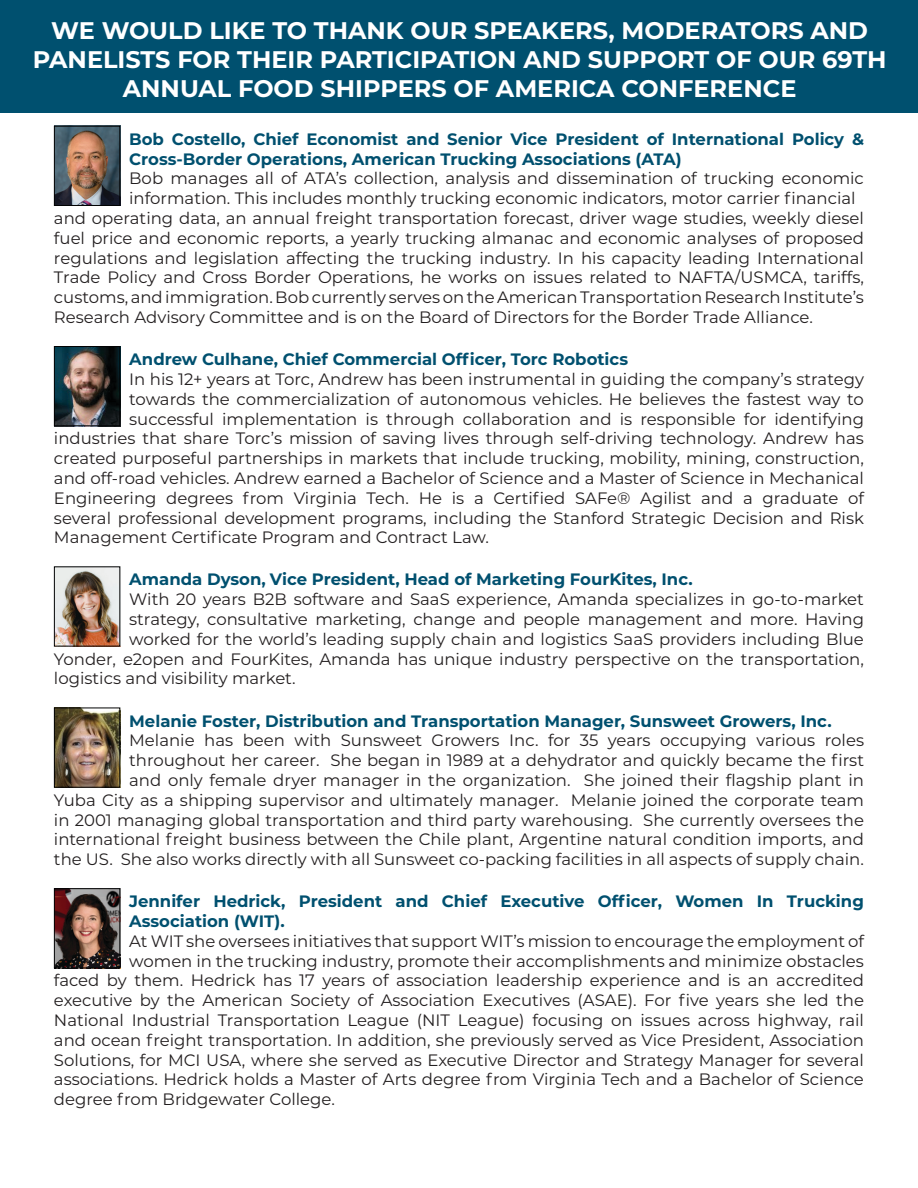
<style>
.page{position:relative;width:918px;height:1188px;background:#fff}
.page>*{position:absolute;margin:0;border:0;box-sizing:border-box;transform-origin:0 0}
.t1{font:700 24px/28.8px "Montserrat";color:#fff;text-align:center}
.t2{font:16.5px/19.8px "Montserrat";color:#231f20;text-align:right}
.t3{font:700 16.5px/19.8px "Montserrat";color:#00506f}
</style>
<div class="page">
<div style="left:0;top:0;width:918px;height:112px;background:#00506f"></div>
<img style="left:56px;top:128px;width:62px;height:76px">
<div style="left:54px;top:126px;width:66px;height:80px;border:1px solid #020304"></div>
<img style="left:56px;top:348px;width:62px;height:76px">
<div style="left:54px;top:346px;width:66px;height:80px;border:1px solid #020304"></div>
<img style="left:54px;top:568px;width:66px;height:79px">
<img style="left:56px;top:710px;width:62px;height:76px">
<div style="left:54px;top:708px;width:66px;height:80px;border:1px solid #020304"></div>
<img style="left:56px;top:890px;width:62px;height:76px">
<div style="left:54px;top:888px;width:66px;height:80px;border:1px solid #020304"></div>
<h1 class="t1" style="left:33px;top:15px;width:855px">WE WOULD LIKE TO THANK OUR SPEAKERS, MODERATORS AND<br>PANELISTS FOR THEIR PARTICIPATION AND SUPPORT OF OUR 69TH<br>ANNUAL FOOD SHIPPERS OF AMERICA CONFERENCE</h1>
<p class="t3" style="left:129px;top:128px;width:736px">Bob Costello, Chief Economist and Senior Vice President of International Policy &amp;<br>Cross-Border Operations, American Trucking Associations (ATA)</p>
<p class="t2" style="left:129px;top:168px;width:736px">Bob manages all of ATA’s collection, analysis and dissemination of trucking economic</p>
<p class="t2" style="left:129px;top:188px;width:728px">information. This includes monthly trucking economic indicators, motor carrier financial</p>
<p class="t2" style="left:54px;top:208px;width:812px">and operating data, an annual freight transportation forecast, driver wage studies, weekly diesel</p>
<p class="t2" style="left:54px;top:228px;width:811px">fuel price and economic reports, a yearly trucking almanac and economic analyses of proposed</p>
<p class="t2" style="left:54px;top:247px;width:812px">regulations and legislation affecting the trucking industry. In his capacity leading International</p>
<p class="t2" style="left:54px;top:267px;width:811px">Trade Policy and Cross Border Operations, he works on issues related to NAFTA/USMCA, tariffs,</p>
<p class="t2" style="left:54px;top:287px;width:812px">customs, and immigration. Bob currently serves on the American Transportation Research Institute’s</p>
<p class="t2" style="left:54px;top:307px;width:761px">Research Advisory Committee and is on the Board of Directors for the Border Trade Alliance.</p>
<p class="t3" style="left:129px;top:349px;width:500px">Andrew Culhane, Chief Commercial Officer, Torc Robotics</p>
<p class="t2" style="left:129px;top:369px;width:736px">In his 12+ years at Torc, Andrew has been instrumental in guiding the company’s strategy</p>
<p class="t2" style="left:129px;top:388px;width:736px">towards the commercialization of autonomous vehicles. He believes the fastest way to</p>
<p class="t2" style="left:129px;top:408px;width:736px">successful implementation is through collaboration and is responsible for identifying</p>
<p class="t2" style="left:54px;top:428px;width:811px">industries that share Torc’s mission of saving lives through self-driving technology. Andrew has</p>
<p class="t2" style="left:54px;top:448px;width:811px">created purposeful partnerships in markets that include trucking, mobility, mining, construction,</p>
<p class="t2" style="left:54px;top:468px;width:812px">and off-road vehicles. Andrew earned a Bachelor of Science and a Master of Science in Mechanical</p>
<p class="t2" style="left:54px;top:487px;width:812px">Engineering degrees from Virginia Tech. He is a Certified SAFe® Agilist and a graduate of</p>
<p class="t2" style="left:54px;top:507px;width:812px">several professional development programs, including the Stanford Strategic Decision and Risk</p>
<p class="t2" style="left:54px;top:527px;width:437px">Management Certificate Program and Contract Law.</p>
<p class="t3" style="left:129px;top:569px;width:565px">Amanda Dyson, Vice President, Head of Marketing FourKites, Inc.</p>
<p class="t2" style="left:129px;top:589px;width:736px">With 20 years B2B software and SaaS experience, Amanda specializes in go-to-market</p>
<p class="t2" style="left:129px;top:609px;width:736px">strategy, consultative marketing, change and people management and more. Having</p>
<p class="t2" style="left:129px;top:629px;width:736px">worked for the world’s leading supply chain and logistics SaaS providers including Blue</p>
<p class="t2" style="left:54px;top:648px;width:811px">Yonder, e2open and FourKites, Amanda has unique industry perspective on the transportation,</p>
<p class="t2" style="left:54px;top:668px;width:243px">logistics and visibility market.</p>
<p class="t3" style="left:129px;top:710px;width:704px">Melanie Foster, Distribution and Transportation Manager, Sunsweet Growers, Inc.</p>
<p class="t2" style="left:54px;top:730px;width:812px">Melanie has been with Sunsweet Growers Inc. for 35 years occupying various roles throughout her career. She began in 1989 at a dehydrator and quickly became the first<br>and only female dryer manager in the organization. She joined their flagship plant in<br>Yuba City as a shipping supervisor and ultimately manager. Melanie joined the corporate team in 2001 managing global transportation and third party warehousing. She currently oversees the international freight business between the Chile plant, Argentine natural condition imports, and the US. She also works directly with all Sunsweet co-packing facilities in all aspects of supply chain.</p>
<p class="t3" style="left:129px;top:891px;width:736px">Jennifer Hedrick, President and Chief Executive Officer, Women In Trucking<br>Association (WIT).</p>
<p class="t2" style="left:129px;top:931px;width:736px">At WIT she oversees initiatives that support WIT’s mission to encourage the employment of</p>
<p class="t2" style="left:129px;top:950px;width:736px">women in the trucking industry, promote their accomplishments and minimize obstacles</p>
<p class="t2" style="left:54px;top:970px;width:812px">faced by them. Hedrick has 17 years of association leadership experience and is an accredited</p>
<p class="t2" style="left:54px;top:990px;width:812px">executive by the American Society of Association Executives (ASAE). For five years she led the</p>
<p class="t2" style="left:54px;top:1010px;width:811px">National Industrial Transportation League (NIT League) focusing on issues across highway, rail</p>
<p class="t2" style="left:54px;top:1030px;width:811px">and ocean freight transportation. In addition, she previously served as Vice President, Association</p>
<p class="t2" style="left:54px;top:1049px;width:811px">Solutions, for MCI USA, where she served as Executive Director and Strategy Manager for several</p>
<p class="t2" style="left:54px;top:1069px;width:811px">associations. Hedrick holds a Master of Arts degree from Virginia Tech and a Bachelor of Science</p>
<p class="t2" style="left:54px;top:1089px;width:283px">degree from Bridgewater College.</p>
</div>
